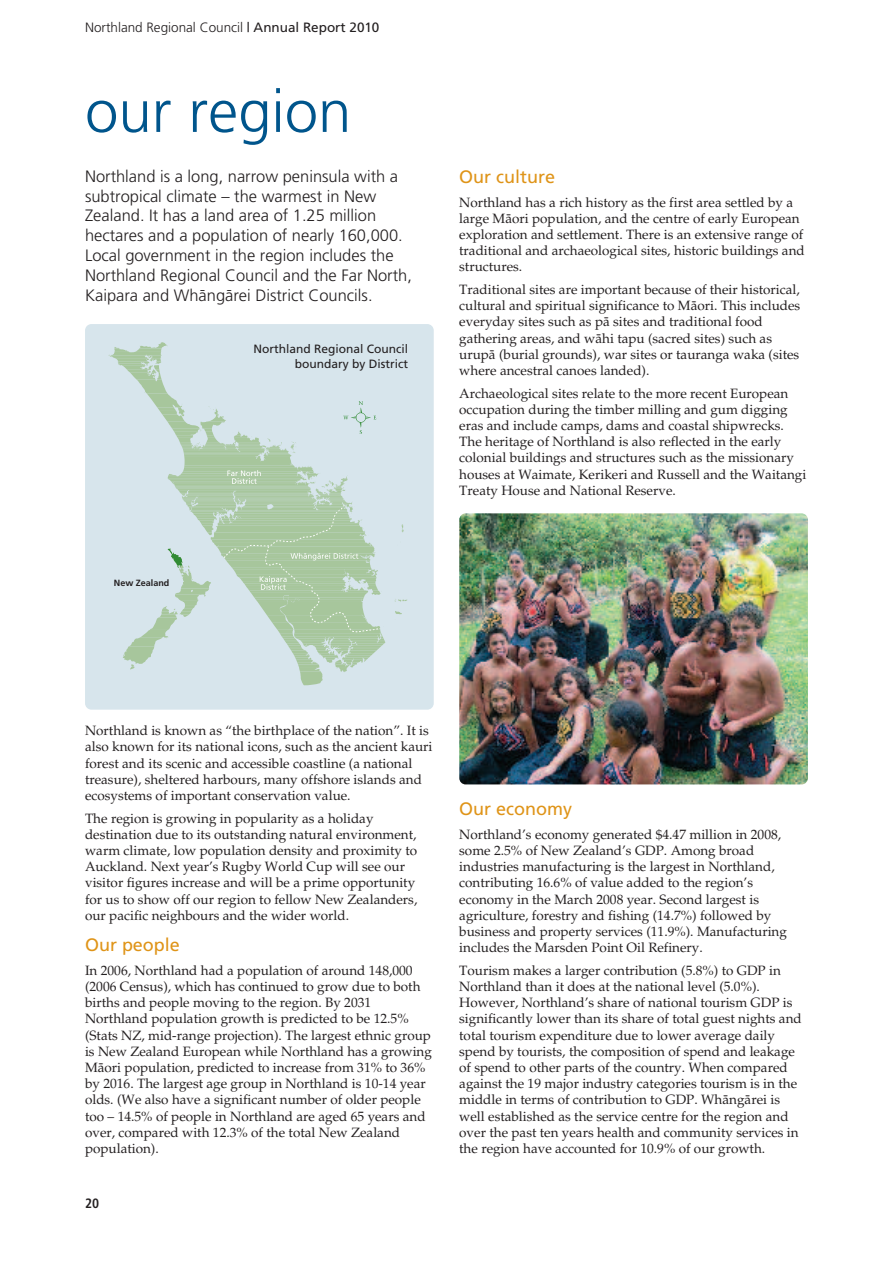
<style>
.page{position:relative;width:893px;height:1263px;background:#fff}
.page>*{position:absolute;margin:0;border:0;box-sizing:border-box;transform-origin:0 0}
.t1{font:300 60px "Frutiger Maori";color:#00558c}
.t2{font:18px "Frutiger Maori";color:#df9418}
.t3{font:300 16.5px/19.8px "Frutiger Maori";color:#231f20}
.t4{font:13.5px/16.2px "Palatino Maori";color:#231f20}
.t5{font:300 13.5px "Frutiger Maori";color:#231f20}
.t6{font:700 condensed 13.5px "Frutiger Maori";color:#231f20}
.t7{font:12px/14.4px "Frutiger Maori";color:#231f20;text-align:right}
.t8{font:700 9px "Frutiger Maori";color:#231f20}
.s1{font-weight:400}
</style>
<div class="page">
<div style="left:85px;top:324px;width:349px;height:386px;background:#d7e5ec;border-radius:6px"></div>
<svg style="left:109px;top:342px;width:298px;height:343px"></svg>
<img style="left:459px;top:513px;width:349px;height:271px;border-radius:6px">
<p class="t5" style="left:85px;top:22px;width:296px">Northland Regional Council <span class="s1">| Annual Report 2010</span></p>
<h1 class="t1" style="left:85px;top:87px;width:268px">our region</h1>
<p class="t3" style="left:85px;top:167px;width:328px">Northland is a long, narrow peninsula with a subtropical climate – the warmest in New Zealand. It has a land area of 1.25 million hectares and a population of nearly 160,000.<br>Local government in the region includes the Northland Regional Council and the Far North, Kaipara and Whängärei District Councils.</p>
<p class="t8" style="left:114px;top:579px;width:57px">New Zealand</p>
<p class="t7" style="left:254px;top:343px;width:156px">Northland Regional Council boundary by District</p>
<h2 class="t2" style="left:459px;top:170px;width:97px">Our culture</h2>
<p class="t4" style="left:459px;top:196px;width:347px">Northland has a rich history as the first area settled by a large Mäori population, and the centre of early European exploration and settlement. There is an extensive range of traditional and archaeological sites, historic buildings and structures.</p>
<p class="t4" style="left:459px;top:283px;width:342px">Traditional sites are important because of their historical, cultural and spiritual significance to Mäori. This includes everyday sites such as pä sites and traditional food gathering areas, and wähi tapu (sacred sites) such as urupä (burial grounds), war sites or tauranga waka (sites where ancestral canoes landed).</p>
<p class="t4" style="left:459px;top:386px;width:349px">Archaeological sites relate to the more recent European occupation during the timber milling and gum digging eras and include camps, dams and coastal shipwrecks.<br>The heritage of Northland is also reflected in the early colonial buildings and structures such as the missionary houses at Waimate, Kerikeri and Russell and the Waitangi Treaty House and National Reserve.</p>
<p class="t4" style="left:85px;top:724px;width:349px">Northland is known as “the birthplace of the nation”. It is also known for its national icons, such as the ancient kauri forest and its scenic and accessible coastline (a national treasure), sheltered harbours, many offshore islands and ecosystems of important conservation value.</p>
<p class="t4" style="left:85px;top:811px;width:334px">The region is growing in popularity as a holiday destination due to its outstanding natural environment, warm climate, low population density and proximity to Auckland. Next year’s Rugby World Cup will see our visitor figures increase and will be a prime opportunity for us to show off our region to fellow New Zealanders, our pacific neighbours and the wider world.</p>
<h2 class="t2" style="left:85px;top:937px;width:96px">Our people</h2>
<p class="t4" style="left:85px;top:963px;width:348px">In 2006, Northland had a population of around 148,000 (2006 Census), which has continued to grow due to both births and people moving to the region. By 2031<br>Northland population growth is predicted to be 12.5% (Stats NZ, mid-range projection). The largest ethnic group is New Zealand European while Northland has a growing Mäori population, predicted to increase from 31% to 36% by 2016. The largest age group in Northland is 10-14 year olds. (We also have a significant number of older people too – 14.5% of people in Northland are aged 65 years and over, compared with 12.3% of the total New Zealand population).</p>
<p class="t6" style="left:85px;top:1198px;width:16px">20</p>
<h2 class="t2" style="left:459px;top:801px;width:114px">Our economy</h2>
<p class="t4" style="left:459px;top:827px;width:329px">Northland’s economy generated $4.47 million in 2008, some 2.5% of New Zealand’s GDP. Among broad industries manufacturing is the largest in Northland, contributing 16.6% of value added to the region’s economy in the March 2008 year. Second largest is agriculture, forestry and fishing (14.7%) followed by business and property services (11.9%). Manufacturing includes the Marsden Point Oil Refinery.</p>
<p class="t4" style="left:459px;top:963px;width:344px">Tourism makes a larger contribution (5.8%) to GDP in Northland than it does at the national level (5.0%).<br>However, Northland’s share of national tourism GDP is significantly lower than its share of total guest nights and total tourism expenditure due to lower average daily spend by tourists, the composition of spend and leakage of spend to other parts of the country. When compared against the 19 major industry categories tourism is in the middle in terms of contribution to GDP. Whängärei is well established as the service centre for the region and over the past ten years health and community services in the region have accounted for 10.9% of our growth.</p>
</div>
